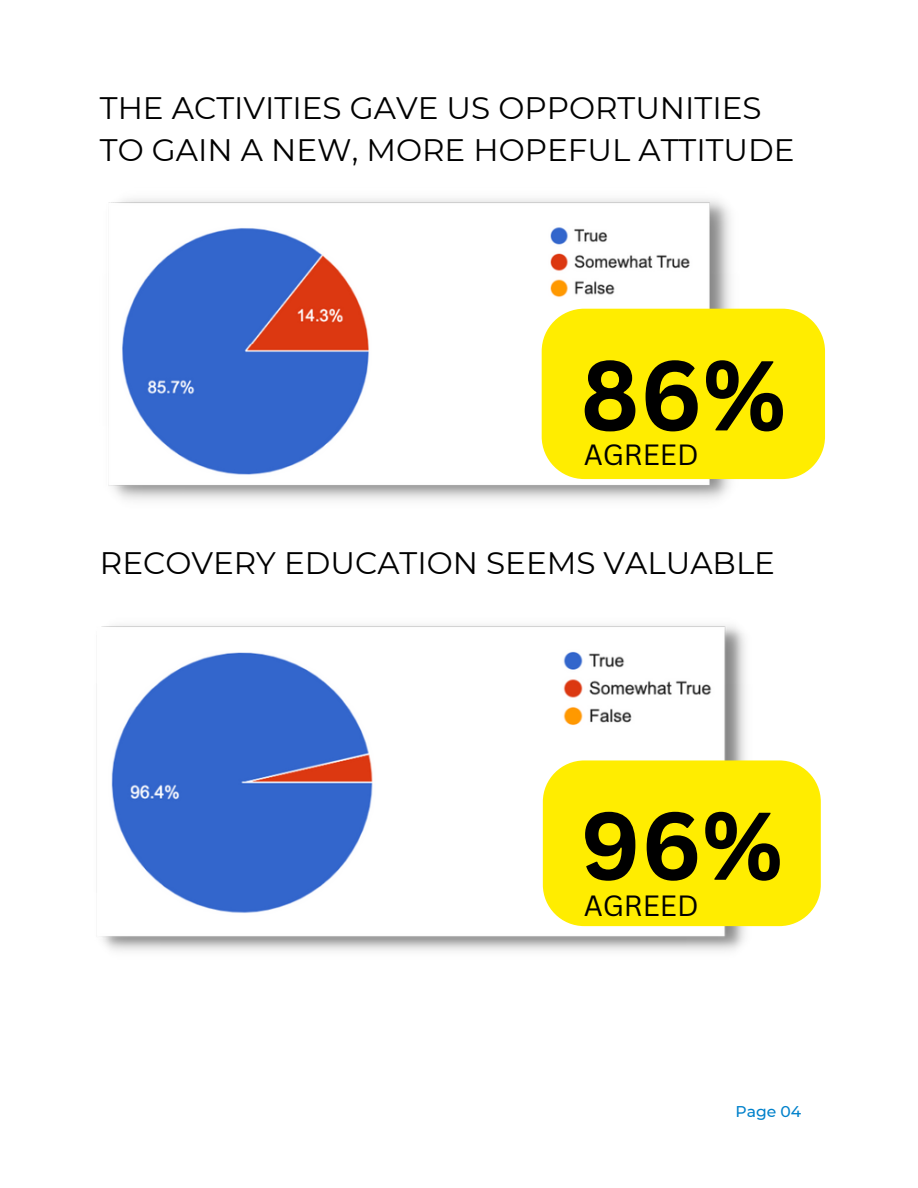
<style>
.page{position:relative;width:918px;height:1188px;background:#fff}
.page>*{position:absolute;margin:0;border:0;box-sizing:border-box;transform-origin:0 0}
.t1{font:700 96.9px "Canva Sans";color:#000}
.t2{font:700 93.9px "Canva Sans";color:#000}
.t3{font:31.05px/42.8px "Montserrat";color:#000}
.t4{font:28.5px "Canva Sans";color:#000}
.t5{font:500 15.6px "Montserrat";color:#0081cb}
</style>
<div class="page">
<img style="left:96px;top:625px;width:657px;height:326px">
<img style="left:108px;top:198px;width:633px;height:302px">
<div style="left:542px;top:309px;width:283px;height:170px;background:#ffed00"></div>
<div style="left:543px;top:760px;width:278px;height:166px;background:#ffed00;border-radius:41px"></div>
<p class="t3" style="left:100px;top:86px;width:696px">THE ACTIVITIES GAVE US OPPORTUNITIES<br>TO GAIN A NEW, MORE HOPEFUL ATTITUDE</p>
<h1 class="t1" style="left:580px;top:327px;width:207px">86%</h1>
<p class="t4" style="left:584px;top:435px;width:117px">AGREED</p>
<p class="t3" style="left:100px;top:542px;width:677px">RECOVERY EDUCATION SEEMS VALUABLE</p>
<h2 class="t2" style="left:580px;top:779px;width:204px">96%</h2>
<p class="t4" style="left:584px;top:886px;width:117px">AGREED</p>
<p class="t5" style="left:736px;top:1101px;width:67px">Page 04</p>
</div>
